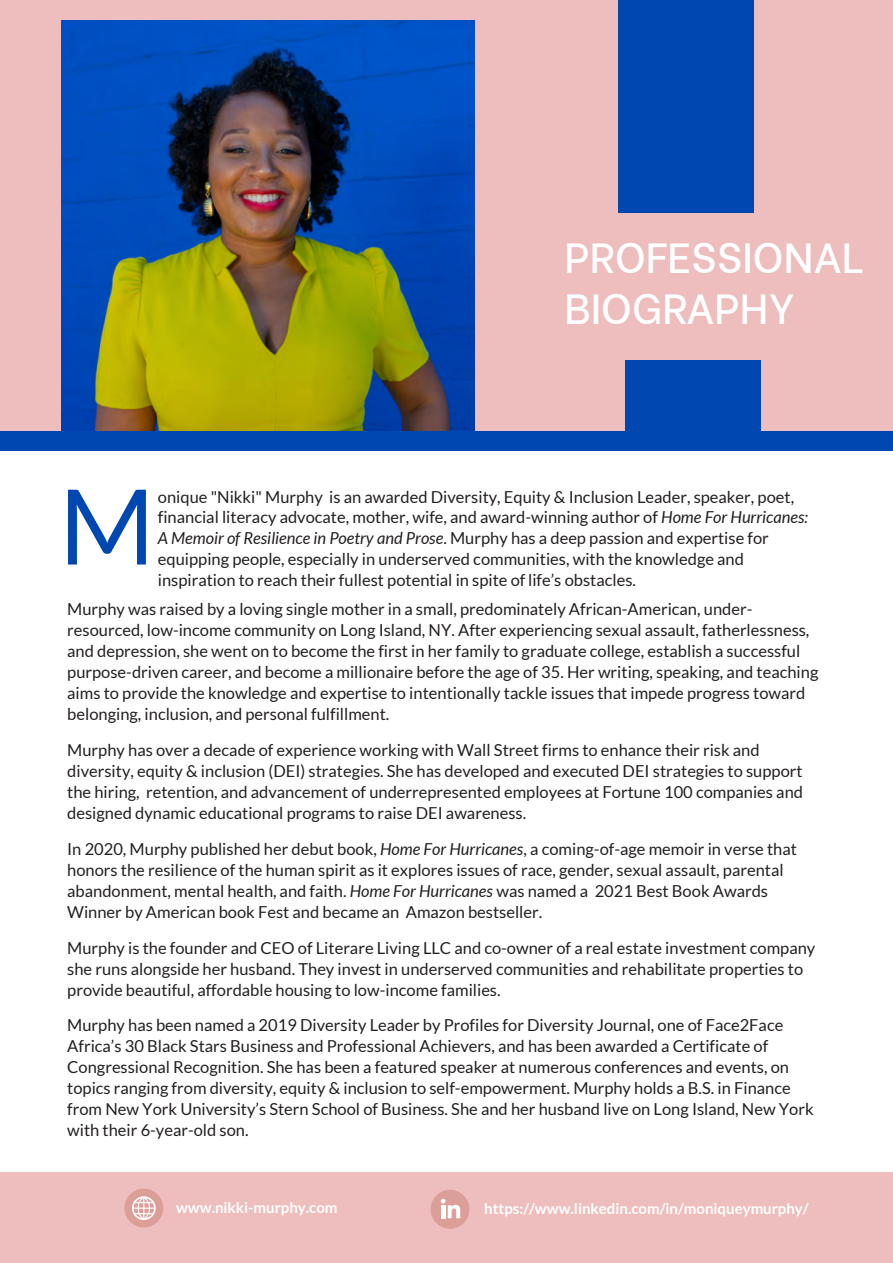
<style>
.page{position:relative;width:893px;height:1263px;background:#fff}
.page>*{position:absolute;margin:0;border:0;box-sizing:border-box;transform-origin:0 0}
.t1{font:104.4px "Lato";color:#0047b1}
.t2{font:500 42px/50.4px "Be Vietnam";color:#fff}
.t3{font:16.5px/21px "Lato";color:#231f20}
.t4{font:16.5px/21px "Lato";color:#231f20}
.t5{font:700 15px "Lato";color:#fff}
.s1{font-style:italic}
.s2{font-style:inherit}
</style>
<div class="page">
<div style="left:0;top:0;width:893px;height:442px;background:#eebebe"></div>
<img style="left:62px;top:21px;width:412px;height:410px">
<div style="left:619px;top:0;width:135px;height:213px;background:#0047b1"></div>
<div style="left:625px;top:360px;width:135px;height:71px;background:#0047b1"></div>
<div style="left:0;top:431px;width:893px;height:19px;background:#0047b1"></div>
<div style="left:0;top:1173px;width:893px;height:90px;background:#eebebe"></div>
<div style="left:124px;top:1188px;width:39px;height:39px;background:#dc9e98;border-radius:50%"></div>
<svg style="left:132px;top:1196px;width:24px;height:24px"></svg>
<div style="left:431px;top:1190px;width:38px;height:39px;background:#dc9e98;border-radius:50%"></div>
<svg style="left:441px;top:1199px;width:19px;height:19px"></svg>
<p class="t2" style="left:564px;top:229px;width:301px">PROFESSIONAL<br>BIOGRAPHY</p>
<p class="t1" style="left:59px;top:469px;width:98px">M</p>
<p class="t3" style="left:158px;top:486px;width:652px">onique "Nikki" Murphy is an awarded Diversity, Equity &amp; Inclusion Leader, speaker, poet, financial literacy advocate, mother, wife, and award-winning author of <span class="s1">Home For Hurricanes:<br>A Memoir of Resilience in Poetry and Prose</span>. Murphy has a deep passion and expertise for equipping people, especially in underserved communities, with the knowledge and inspiration to reach their fullest potential in spite <span class="s2">of</span> life’s obstacles.</p>
<p class="t4" style="left:67px;top:599px;width:753px">Murphy was raised by a loving single mother in a small, predominately African-American, under&shy;resourced, low-income community on Long Island, NY. After experiencing sexual assault, fatherlessness, and depression, she went on to become the first in her family to graduate college, establish a successful purpose-driven career, and become a millionaire before the age of 35. Her writing, speaking, and teaching aims to provide the knowledge and expertise to intentionally tackle issues that impede progress toward belonging, inclusion, and personal fulfillment.</p>
<p class="t3" style="left:67px;top:739px;width:737px">Murphy has over a decade of experience working with Wall Street firms to enhance their risk and diversity, equity &amp; inclusion (DEI) strategies. She has developed and executed DEI strategies to support the hiring, retention, and advancement of underrepresented employees at Fortune 100 companies and designed dynamic educational programs to raise DEI awareness.</p>
<p class="t3" style="left:67px;top:838px;width:731px">In 2020, Murphy published her debut book, <span class="s1">Home For Hurricanes</span>, a coming-of-age memoir in verse that honors the resilience of the human spirit as it explores issues of race, gender, sexual assault, parental abandonment, mental health<span class="s2">,</span> and faith. <span class="s1">Home For Hurricanes</span> was named a 2021 Best Book Awards Winner by American book Fest and became an Amazon bestseller.</p>
<p class="t3" style="left:67px;top:937px;width:750px">Murphy is the founder and CEO of Literare Living LLC and co-owner of a real estate investment company she runs alongside her husband. They invest in underserved communities and rehabilitate properties to provide beautiful, affordable housing to low-income families.</p>
<p class="t3" style="left:67px;top:1015px;width:748px">Murphy has been named a 2019 Diversity Leader by Profiles for Diversity Journal, one of Face2Face Africa’s 30 Black Stars Business and Professional Achievers, and has been awarded a Certificate of Congressional Recognition. She has been a featured speaker at numerous conferences and events, on topics ranging from diversity, equity &amp; inclusion to self-empowerment. Murphy holds a B.S. in Finance from New York University’s Stern School of Business. She and her husband live on Long Island, New York with their 6-year-old son.</p>
<p class="t5" style="left:176px;top:1199px;width:163px">www.nikki-murphy.com</p>
<p class="t5" style="left:484px;top:1200px;width:326px">https://www.linkedin.com/in/moniqueymurphy/</p>
</div>
